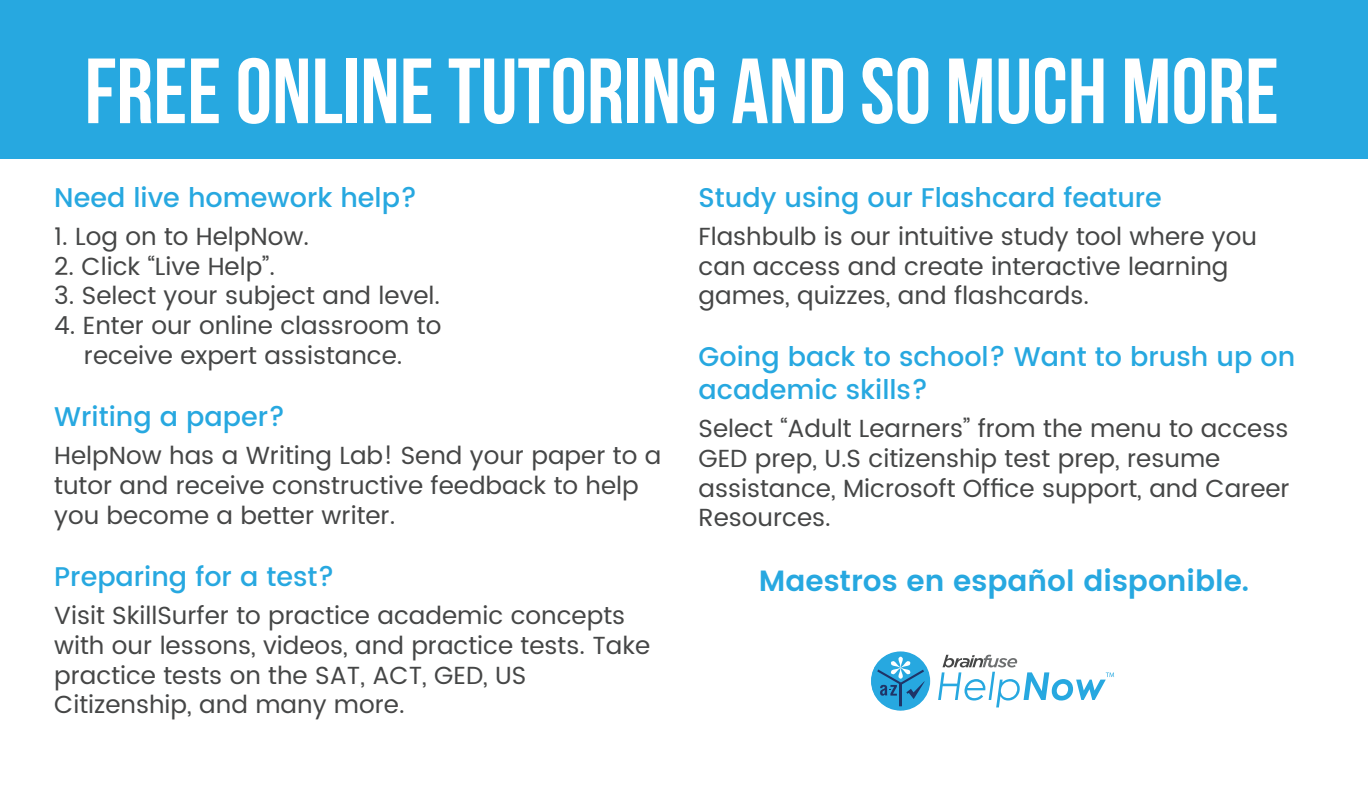
<style>
.page{position:relative;width:1368px;height:792px;background:#fff}
.page>*{position:absolute;margin:0;border:0;box-sizing:border-box;transform-origin:0 0}
.t1{font:92.25px "Bebas Neue";color:#fff}
.t2{font:600 29.25px "Poppins";color:#27a8e0}
.t3{font:500 27px/32.4px "Poppins";color:#27a8e0}
.t4{font:24.75px/29.7px "Poppins";color:#454646}
</style>
<div class="page">
<div style="left:0;top:0;width:1368px;height:158px;background:#27a8e0"></div>
<svg style="left:871px;top:651px;width:59px;height:59px"></svg>
<svg style="left:938px;top:654px;width:176px;height:53px"></svg>
<h1 class="t1" style="left:85px;top:41px;width:1196px">FREE ONLINE TUTORING AND SO MUCH MORE</h1>
<p class="t3" style="left:54px;top:181px;width:364px">Need live homework help?</p>
<p class="t4" style="left:54px;top:222px;width:256px">1. Log on to HelpNow.</p>
<p class="t4" style="left:54px;top:252px;width:222px">2. Click “Live Help”.</p>
<p class="t4" style="left:54px;top:281px;width:387px">3. Select your subject and level.</p>
<p class="t4" style="left:54px;top:311px;width:389px;text-align:center">4. Enter our online classroom to receive expert assistance.</p>
<p class="t3" style="left:54px;top:401px;width:233px">Writing a paper?</p>
<p class="t4" style="left:54px;top:441px;width:608px">HelpNow has a Writing Lab! Send your paper to a tutor and receive constructive feedback to help you become a better writer.</p>
<p class="t3" style="left:54px;top:560px;width:282px">Preparing for a test?</p>
<p class="t4" style="left:54px;top:601px;width:597px">Visit SkillSurfer to practice academic concepts with our lessons, videos, and practice tests. Take practice tests on the SAT, ACT, GED, US Citizenship, and many more.</p>
<p class="t3" style="left:698px;top:181px;width:465px">Study using our Flashcard feature</p>
<p class="t4" style="left:698px;top:222px;width:560px">Flashbulb is our intuitive study tool where you can access and create interactive learning games, quizzes, and flashcards.</p>
<p class="t3" style="left:698px;top:341px;width:598px">Going back to school? Want to brush up on academic skills?</p>
<p class="t4" style="left:698px;top:414px;width:593px">Select “Adult Learners” from the menu to access GED prep, U.S citizenship test prep, resume assistance, Microsoft Office support, and Career Resources.</p>
<p class="t2" style="left:759px;top:558px;width:492px">Maestros en español disponible.</p>
</div>
